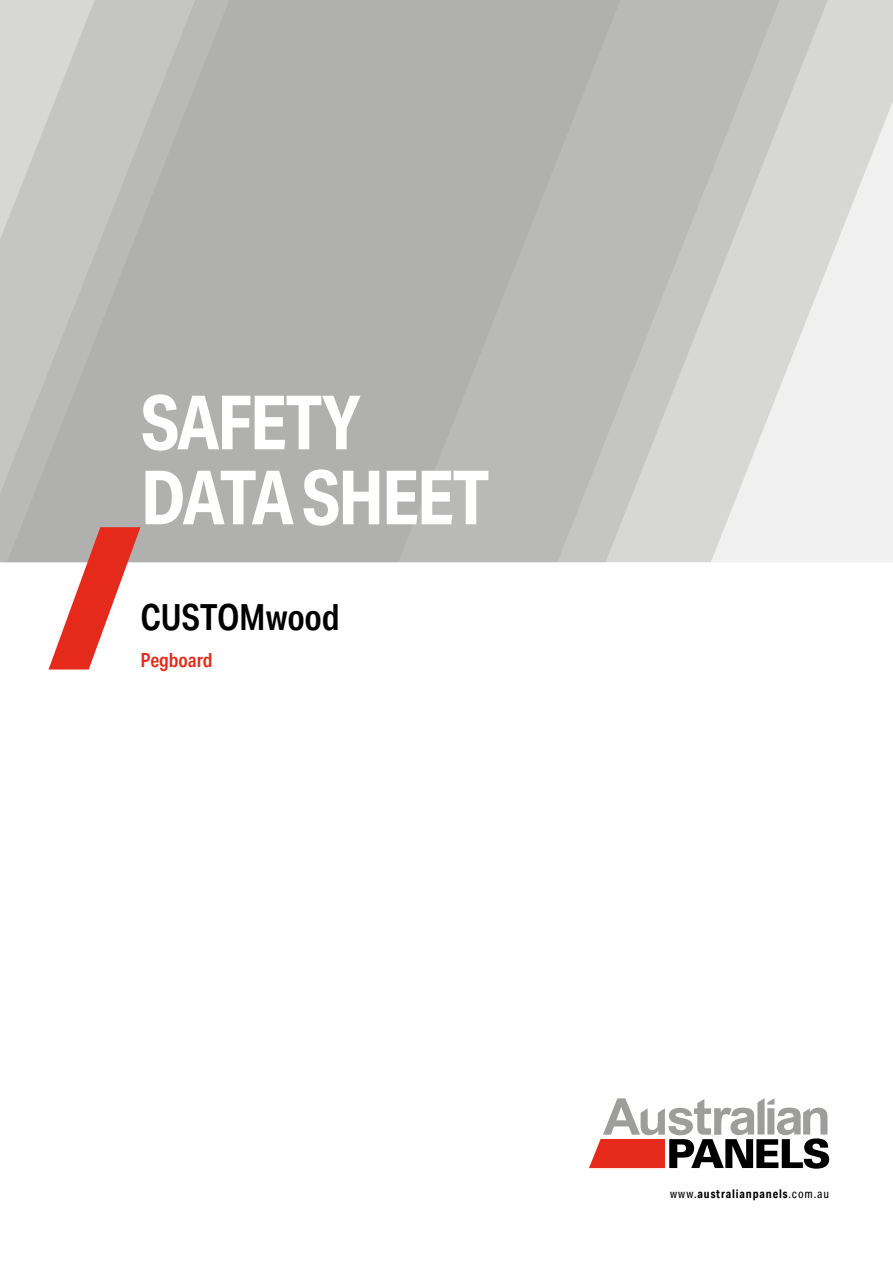
<style>
.page{position:relative;width:893px;height:1263px;background:#fff}
.page>*{position:absolute;margin:0;border:0;box-sizing:border-box;transform-origin:0 0}
.t1{font:700 75px/75px "Aktiv Grotesk Cd";letter-spacing:-.035em;color:#fff}
.t2{font:600 36px "Aktiv Grotesk Cd";letter-spacing:-.005em;color:#000}
.t3{font:600 19.5px "Aktiv Grotesk Cd";color:#e52a1b}
.t4{font:700 12px "Aktiv Grotesk Cd";letter-spacing:.07em;color:#000}
.s1{font-weight:400}
</style>
<div class="page">
<svg style="left:836px;top:0;width:57px;height:562px;fill:#f0f0f0"></svg>
<svg style="left:788px;top:0;width:48px;height:562px;fill:#d7d7d6"></svg>
<svg style="left:0;top:0;width:788px;height:562px;background:#cbcbca"></svg>
<svg style="left:7px;top:0;width:622px;height:562px;background:#b5b5b4"></svg>
<svg style="left:49px;top:527px;width:91px;height:142px"></svg>
<svg style="left:589px;top:1098px;width:240px;height:71px"></svg>
<h1 class="t1" style="left:140px;top:384px;width:350px">SAFETY<br>DATA SHEET</h1>
<h2 class="t2" style="left:140px;top:597px;width:201px">CUSTOMwood</h2>
<h3 class="t3" style="left:140px;top:648px;width:74px">Pegboard</h3>
<p class="t4" style="left:670px;top:1186px;width:161px"><span class="s1">www.</span>australianpanels<span class="s1">.com.au</span></p>
</div>
